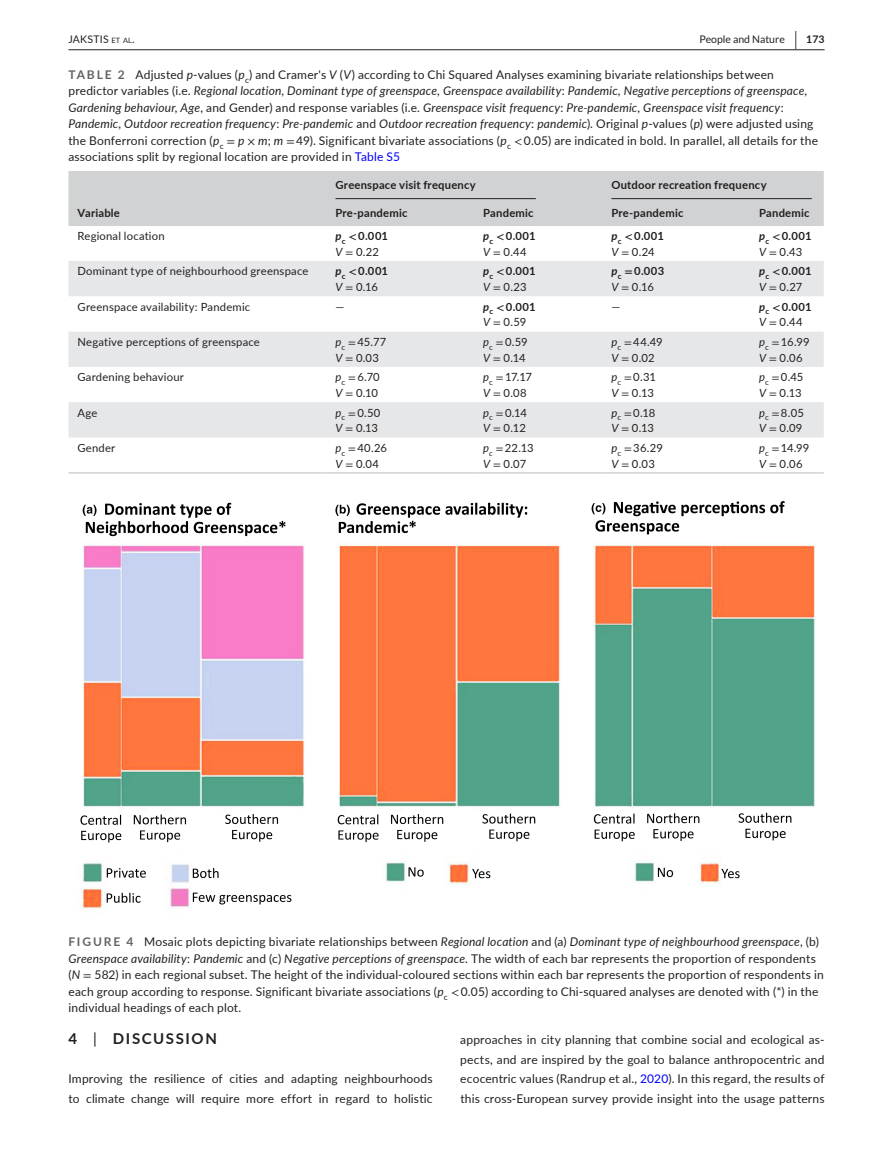
<style>
.page{position:relative;width:893px;height:1174px;background:#fff}
.page>*{position:absolute;margin:0;border:0;box-sizing:border-box;transform-origin:0 0}
.t1{font:700 15px "Lato";letter-spacing:.11em;color:#231f20}
.t2{font:12px/16.5px "Lato";letter-spacing:.015em;color:#231f20}
.t3{font:11.25px/15.8px "Lato";letter-spacing:.015em;color:#231f20}
.t4{font:700 11.25px/15.8px "Lato";letter-spacing:.02em;color:#231f20}
.t5{font:10.5px "Lato";color:#231f20}
.t6{font:10.5px "Lato";letter-spacing:.02em;color:#231f20}
.s1{font-size:7.35px}
.s2{font-weight:700;font-size:19.5px}
.s3{font-weight:700}
.s4{font-weight:700;color:#636366}
.s5{font-style:italic}
.s6{font-family:"STIX"}
.s7{color:#00f}
.s8{font-weight:400;font-style:italic}
.s9{font-family:"STIX";font-weight:400}
.s10{font-weight:400}
</style>
<div class="page">
<hr style="left:68px;top:49px;width:756px;height:1px;background:#231f20">
<div style="left:68px;top:171px;width:756px;height:55px;background:#d1d2d4"></div>
<svg style="left:68px;top:261px;width:756px;height:176px;fill:#e6e7e9"></svg>
<hr style="left:68px;top:472px;width:258px;height:1px;background:#d1d2d4">
<hr style="left:326px;top:472px;width:148px;height:1px;background:#d1d2d4">
<hr style="left:474px;top:472px;width:128px;height:1px;background:#d1d2d4">
<hr style="left:602px;top:472px;width:148px;height:1px;background:#d1d2d4">
<hr style="left:750px;top:472px;width:74px;height:1px;background:#d1d2d4">
<hr style="left:335px;top:198px;width:201px;height:1px;background:#231f20">
<hr style="left:611px;top:198px;width:201px;height:1px;background:#231f20">
<img style="left:80px;top:501px;width:735px;height:408px">
<p class="t6" style="left:68px;top:31px;width:68px">JAKSTIS <span class="s1">et al</span>.</p>
<p class="t5" style="left:699px;top:33px;width:127px">People and Nature <span class="s2">|</span> <span class="s3">173</span></p>
<p class="t2" style="left:68px;top:66px;width:751px"><span class="s4">TABLE 2</span> Adjusted <span class="s5">p</span>-values (<span class="s5">p</span><sub>c</sub>) and Cramer's <span class="s5">V</span> (<span class="s5">V</span>) according to Chi Squared Analyses examining bivariate relationships between predictor variables (i.e. <span class="s5">Regional location, Dominant type of greenspace, Greenspace availability</span>: <span class="s5">Pandemic, Negative perceptions of greenspace, Gardening behaviour, Age</span>, and Gender) and response variables (i.e. <span class="s5">Greenspace visit frequency</span>: <span class="s5">Pre-pandemic, Greenspace visit frequency</span>:<br><span class="s5">Pandemic, Outdoor recreation frequency</span>: <span class="s5">Pre-pandemic</span> and <span class="s5">Outdoor recreation frequency</span>: <span class="s5">pandemic</span>). Original <span class="s5">p</span>-values (<span class="s5">p</span>) were adjusted using the Bonferroni correction (<span class="s5">p</span><sub>c</sub> <span class="s6">=</span> <span class="s5">p</span> <span class="s6">×</span> <span class="s5">m</span>; <span class="s5">m</span> <span class="s6">=</span> 49). Significant bivariate associations (<span class="s5">p</span><sub>c</sub> <span class="s6">&lt;</span> 0.05) are indicated in bold. In parallel, all details for the associations split by regional location are provided in <span class="s7">Table S5</span></p>
<p class="t4" style="left:77px;top:204px;width:44px">Variable</p>
<p class="t4" style="left:335px;top:177px;width:142px">Greenspace visit frequency</p>
<p class="t4" style="left:611px;top:177px;width:157px">Outdoor recreation frequency</p>
<p class="t4" style="left:335px;top:204px;width:74px">Pre-pandemic</p>
<p class="t4" style="left:483px;top:204px;width:52px">Pandemic</p>
<p class="t4" style="left:611px;top:204px;width:74px">Pre-pandemic</p>
<p class="t4" style="left:759px;top:204px;width:52px">Pandemic</p>
<p class="t3" style="left:77px;top:227px;width:89px">Regional location</p>
<p class="t4" style="left:335px;top:227px;width:54px"><span class="s5">p</span><sub>c</sub> <span class="s6">&lt;</span> 0.001<br><span class="s8">V</span> <span class="s9">=</span> <span class="s10">0.22</span></p>
<p class="t4" style="left:483px;top:227px;width:54px"><span class="s5">p</span><sub>c</sub> <span class="s6">&lt;</span> 0.001<br><span class="s8">V</span> <span class="s9">=</span> <span class="s10">0.44</span></p>
<p class="t4" style="left:611px;top:227px;width:54px"><span class="s5">p</span><sub>c</sub> <span class="s6">&lt;</span> 0.001<br><span class="s8">V</span> <span class="s9">=</span> <span class="s10">0.24</span></p>
<p class="t4" style="left:759px;top:227px;width:54px"><span class="s5">p</span><sub>c</sub> <span class="s6">&lt;</span> 0.001<br><span class="s8">V</span> <span class="s9">=</span> <span class="s10">0.43</span></p>
<p class="t3" style="left:77px;top:263px;width:232px">Dominant type of neighbourhood greenspace</p>
<p class="t4" style="left:335px;top:263px;width:54px"><span class="s5">p</span><sub>c</sub> <span class="s6">&lt;</span> 0.001<br><span class="s8">V</span> <span class="s9">=</span> <span class="s10">0.16</span></p>
<p class="t4" style="left:483px;top:263px;width:54px"><span class="s5">p</span><sub>c</sub> <span class="s6">&lt;</span> 0.001<br><span class="s8">V</span> <span class="s9">=</span> <span class="s10">0.23</span></p>
<p class="t4" style="left:611px;top:263px;width:54px"><span class="s5">p</span><sub>c</sub> <span class="s6">=</span> 0.003<br><span class="s8">V</span> <span class="s9">=</span> <span class="s10">0.16</span></p>
<p class="t4" style="left:759px;top:263px;width:54px"><span class="s5">p</span><sub>c</sub> <span class="s6">&lt;</span> 0.001<br><span class="s8">V</span> <span class="s9">=</span> <span class="s10">0.27</span></p>
<p class="t3" style="left:77px;top:298px;width:174px">Greenspace availability: Pandemic</p>
<p class="t3" style="left:335px;top:298px;width:10px">—</p>
<p class="t4" style="left:483px;top:298px;width:54px"><span class="s5">p</span><sub>c</sub> <span class="s6">&lt;</span> 0.001<br><span class="s8">V</span> <span class="s9">=</span> <span class="s10">0.59</span></p>
<p class="t3" style="left:611px;top:298px;width:10px">—</p>
<p class="t4" style="left:759px;top:298px;width:54px"><span class="s5">p</span><sub>c</sub> <span class="s6">&lt;</span> 0.001<br><span class="s8">V</span> <span class="s9">=</span> <span class="s10">0.44</span></p>
<p class="t3" style="left:77px;top:333px;width:184px">Negative perceptions of greenspace</p>
<p class="t3" style="left:335px;top:333px;width:52px"><span class="s5">p</span><sub>c</sub> <span class="s6">=</span> 45.77<br><span class="s5">V</span> <span class="s6">=</span> 0.03</p>
<p class="t3" style="left:483px;top:333px;width:46px"><span class="s5">p</span><sub>c</sub> <span class="s6">=</span> 0.59<br><span class="s5">V</span> <span class="s6">=</span> 0.14</p>
<p class="t3" style="left:611px;top:333px;width:53px"><span class="s5">p</span><sub>c</sub> <span class="s6">=</span> 44.49<br><span class="s5">V</span> <span class="s6">=</span> 0.02</p>
<p class="t3" style="left:759px;top:333px;width:52px"><span class="s5">p</span><sub>c</sub> <span class="s6">=</span> 16.99<br><span class="s5">V</span> <span class="s6">=</span> 0.06</p>
<p class="t3" style="left:77px;top:369px;width:108px">Gardening behaviour</p>
<p class="t3" style="left:335px;top:369px;width:46px"><span class="s5">p</span><sub>c</sub> <span class="s6">=</span> 6.70<br><span class="s5">V</span> <span class="s6">=</span> 0.10</p>
<p class="t3" style="left:483px;top:369px;width:51px"><span class="s5">p</span><sub>c</sub> <span class="s6">=</span> 17.17<br><span class="s5">V</span> <span class="s6">=</span> 0.08</p>
<p class="t3" style="left:611px;top:369px;width:46px"><span class="s5">p</span><sub>c</sub> <span class="s6">=</span> 0.31<br><span class="s5">V</span> <span class="s6">=</span> 0.13</p>
<p class="t3" style="left:759px;top:369px;width:46px"><span class="s5">p</span><sub>c</sub> <span class="s6">=</span> 0.45<br><span class="s5">V</span> <span class="s6">=</span> 0.13</p>
<p class="t3" style="left:77px;top:404px;width:21px">Age</p>
<p class="t3" style="left:335px;top:404px;width:46px"><span class="s5">p</span><sub>c</sub> <span class="s6">=</span> 0.50<br><span class="s5">V</span> <span class="s6">=</span> 0.13</p>
<p class="t3" style="left:483px;top:404px;width:45px"><span class="s5">p</span><sub>c</sub> <span class="s6">=</span> 0.14<br><span class="s5">V</span> <span class="s6">=</span> 0.12</p>
<p class="t3" style="left:611px;top:404px;width:46px"><span class="s5">p</span><sub>c</sub> <span class="s6">=</span> 0.18<br><span class="s5">V</span> <span class="s6">=</span> 0.13</p>
<p class="t3" style="left:759px;top:404px;width:46px"><span class="s5">p</span><sub>c</sub> <span class="s6">=</span> 8.05<br><span class="s5">V</span> <span class="s6">=</span> 0.09</p>
<p class="t3" style="left:77px;top:439px;width:39px">Gender</p>
<p class="t3" style="left:335px;top:439px;width:53px"><span class="s5">p</span><sub>c</sub> <span class="s6">=</span> 40.26<br><span class="s5">V</span> <span class="s6">=</span> 0.04</p>
<p class="t3" style="left:483px;top:439px;width:52px"><span class="s5">p</span><sub>c</sub> <span class="s6">=</span> 22.13<br><span class="s5">V</span> <span class="s6">=</span> 0.07</p>
<p class="t3" style="left:611px;top:439px;width:53px"><span class="s5">p</span><sub>c</sub> <span class="s6">=</span> 36.29<br><span class="s5">V</span> <span class="s6">=</span> 0.03</p>
<p class="t3" style="left:759px;top:439px;width:52px"><span class="s5">p</span><sub>c</sub> <span class="s6">=</span> 14.99<br><span class="s5">V</span> <span class="s6">=</span> 0.06</p>
<p class="t2" style="left:68px;top:933px;width:757px"><span class="s4">FIGURE 4</span> Mosaic plots depicting bivariate relationships between <span class="s5">Regional location</span> and (a) <span class="s5">Dominant type of neighbourhood greenspace</span>, (b)<br><span class="s5">Greenspace availability</span>: <span class="s5">Pandemic</span> and (c) <span class="s5">Negative perceptions of greenspace</span>. The width of each bar represents the proportion of respondents (<span class="s5">N</span> <span class="s6">=</span> 582) in each regional subset. The height of the individual-coloured sections within each bar represents the proportion of respondents in each group according to response. Significant bivariate associations (<span class="s5">p</span><sub>c</sub> <span class="s6">&lt;</span> 0.05) according to Chi-squared analyses are denoted with (*) in the individual headings of each plot.</p>
<p class="t1" style="left:68px;top:1028px;width:150px">4 <span class="s10">|</span> DISCUSSION</p>
<p class="t2" style="left:68px;top:1068px;width:366px;line-height:19.5px">Improving the resilience of cities and adapting neighbourhoods to climate change will require more effort in regard to holistic</p>
<p class="t2" style="left:460px;top:1029px;width:366px;line-height:19.5px;text-align:justify">approaches in city planning that combine social and ecological as&shy;pects, and are inspired by the goal to balance anthropocentric and ecocentric values (Randrup et al., <span class="s7">2020</span>). In this regard, the results of this cross-European survey provide insight into the usage patterns</p>
</div>
